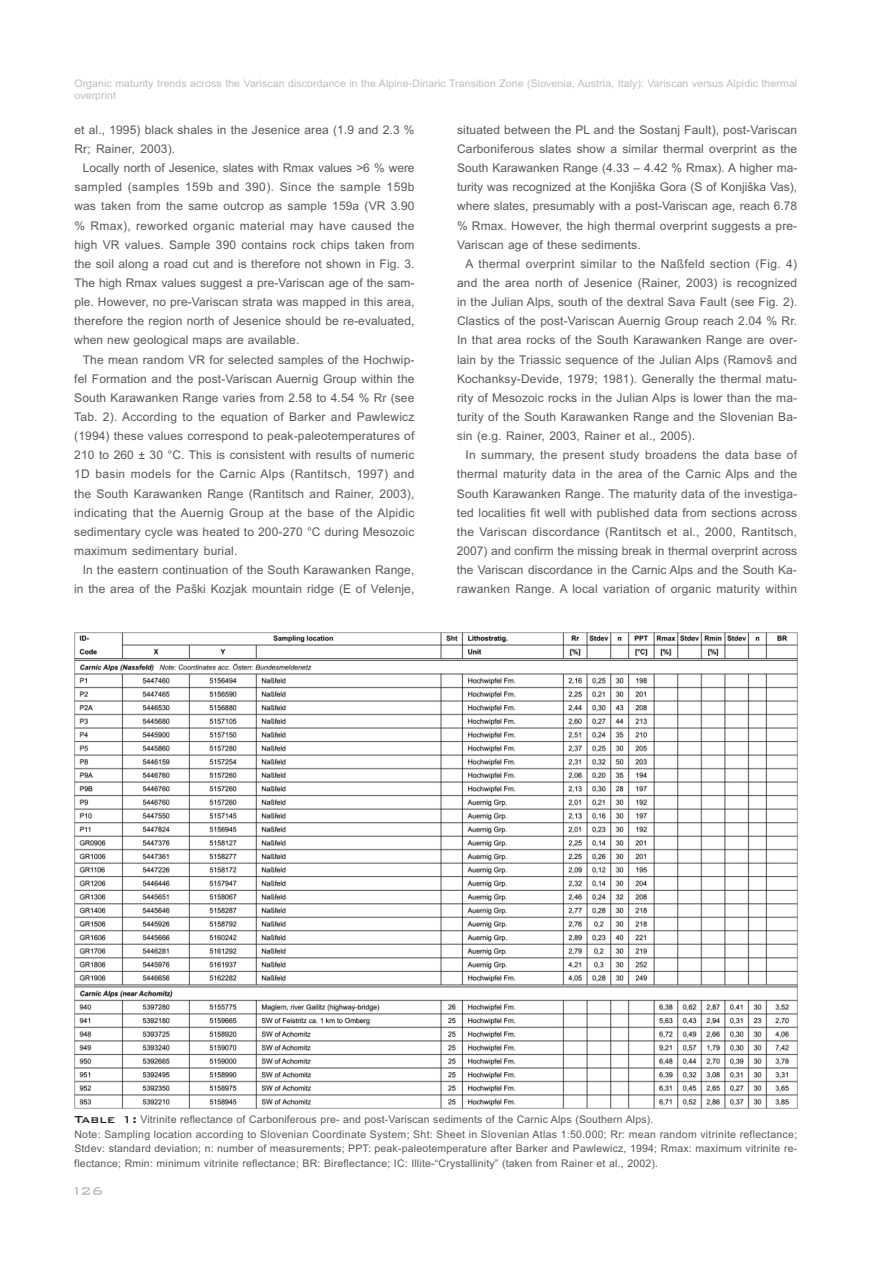
<style>
.page{position:relative;width:893px;height:1263px;background:#fff}
.page>*{position:absolute;margin:0;border:0;box-sizing:border-box;transform-origin:0 0}
.t1{font:12px/19.2px "Arial";letter-spacing:.01em;color:#57585a;text-align:justify}
.t2{font:10.5px/14.9px "Arial";letter-spacing:.02em;color:#57585a}
.t3{font:10.5px/11.7px "Arial";letter-spacing:.01em;color:#bcbdc0}
.s1{font-family:"Bank Gothic BT";font-weight:500;font-size:13.5px;color:#231f20}
</style>
<div class="page">
<img style="left:74px;top:633px;width:724px;height:475px">
<svg style="left:74px;top:1187px;width:28px;height:8px"></svg>
<p class="t3" style="left:74px;top:78px;width:724px">Organic maturity trends across the Variscan discordance in the Alpine-Dinaric Transition Zone (Slovenia, Austria, Italy): Variscan versus Alpidic thermal overprint</p>
<p class="t1" style="left:74px;top:121px;width:342px">et al., 1995) black shales in the Jesenice area (1.9 and 2.3 %<br>Rr; Rainer, 2003).</p>
<p class="t1" style="left:74px;top:159px;width:342px;text-indent:9px">Locally north of Jesenice, slates with Rmax values &gt;6 % were sampled (samples 159b and 390). Since the sample 159b was taken from the same outcrop as sample 159a (VR 3.90 % Rmax), reworked organic material may have caused the high VR values. Sample 390 contains rock chips taken from the soil along a road cut and is therefore not shown in Fig. 3.<br>The high Rmax values suggest a pre-Variscan age of the sam&shy;ple. However, no pre-Variscan strata was mapped in this area, therefore the region north of Jesenice should be re-evaluated, when new geological maps are available.</p>
<p class="t1" style="left:74px;top:351px;width:342px;text-indent:9px">The mean random VR for selected samples of the Hochwip&shy;fel Formation and the post-Variscan Auernig Group within the South Karawanken Range varies from 2.58 to 4.54 % Rr (see Tab. 2). According to the equation of Barker and Pawlewicz (1994) these values correspond to peak-paleotemperatures of 210 to 260 ± 30 °C. This is consistent with results of numeric 1D basin models for the Carnic Alps (Rantitsch, 1997) and the South Karawanken Range (Rantitsch and Rainer, 2003), indicating that the Auernig Group at the base of the Alpidic sedimentary cycle was heated to 200-270 °C during Mesozoic maximum sedimentary burial.</p>
<p class="t1" style="left:74px;top:561px;width:342px;text-align:right">In the eastern continuation of the South Karawanken Range, in the area of the Paški Kozjak mountain ridge (E of Velenje,</p>
<p class="t1" style="left:457px;top:121px;width:342px">situated between the PL and the Sostanj Fault), post-Variscan Carboniferous slates show a similar thermal overprint as the South Karawanken Range (4.33 – 4.42 % Rmax). A higher ma&shy;turity was recognized at the Konjiška Gora (S of Konjiška Vas), where slates, presumably with a post-Variscan age, reach 6.78 % Rmax. However, the high thermal overprint suggests a pre-Variscan age of these sediments.</p>
<p class="t1" style="left:457px;top:255px;width:342px;text-indent:9px">A thermal overprint similar to the Naßfeld section (Fig. 4) and the area north of Jesenice (Rainer, 2003) is recognized in the Julian Alps, south of the dextral Sava Fault (see Fig. 2).<br>Clastics of the post-Variscan Auernig Group reach 2.04 % Rr.<br>In that area rocks of the South Karawanken Range are over&shy;lain by the Triassic sequence of the Julian Alps (Ramovš and Kochanksy-Devide, 1979; 1981). Generally the thermal matu&shy;rity of Mesozoic rocks in the Julian Alps is lower than the ma&shy;turity of the South Karawanken Range and the Slovenian Ba&shy;sin (e.g. Rainer, 2003, Rainer et al., 2005).</p>
<p class="t1" style="left:457px;top:447px;width:342px;text-indent:9px">In summary, the present study broadens the data base of thermal maturity data in the area of the Carnic Alps and the South Karawanken Range. The maturity data of the investiga&shy;ted localities fit well with published data from sections across the Variscan discordance (Rantitsch et al., 2000, Rantitsch, 2007) and confirm the missing break in thermal overprint across the Variscan discordance in the Carnic Alps and the South Ka&shy;rawanken Range. A local variation of organic maturity within</p>
<p class="t2" style="left:74px;top:1112px;width:724px"><span class="s1">Table 1:</span> Vitrinite reflectance of Carboniferous pre- and post-Variscan sediments of the Carnic Alps (Southern Alps).<br>Note: Sampling location according to Slovenian Coordinate System; Sht: Sheet in Slovenian Atlas 1:50.000; Rr: mean random vitrinite reflectance; Stdev: standard deviation; n: number of measurements; PPT: peak-paleotemperature after Barker and Pawlewicz, 1994; Rmax: maximum vitrinite re&shy;flectance; Rmin: minimum vitrinite reflectance; BR: Bireflectance; IC: Illite-“Crystallinity” (taken from Rainer et al., 2002).</p>
</div>
